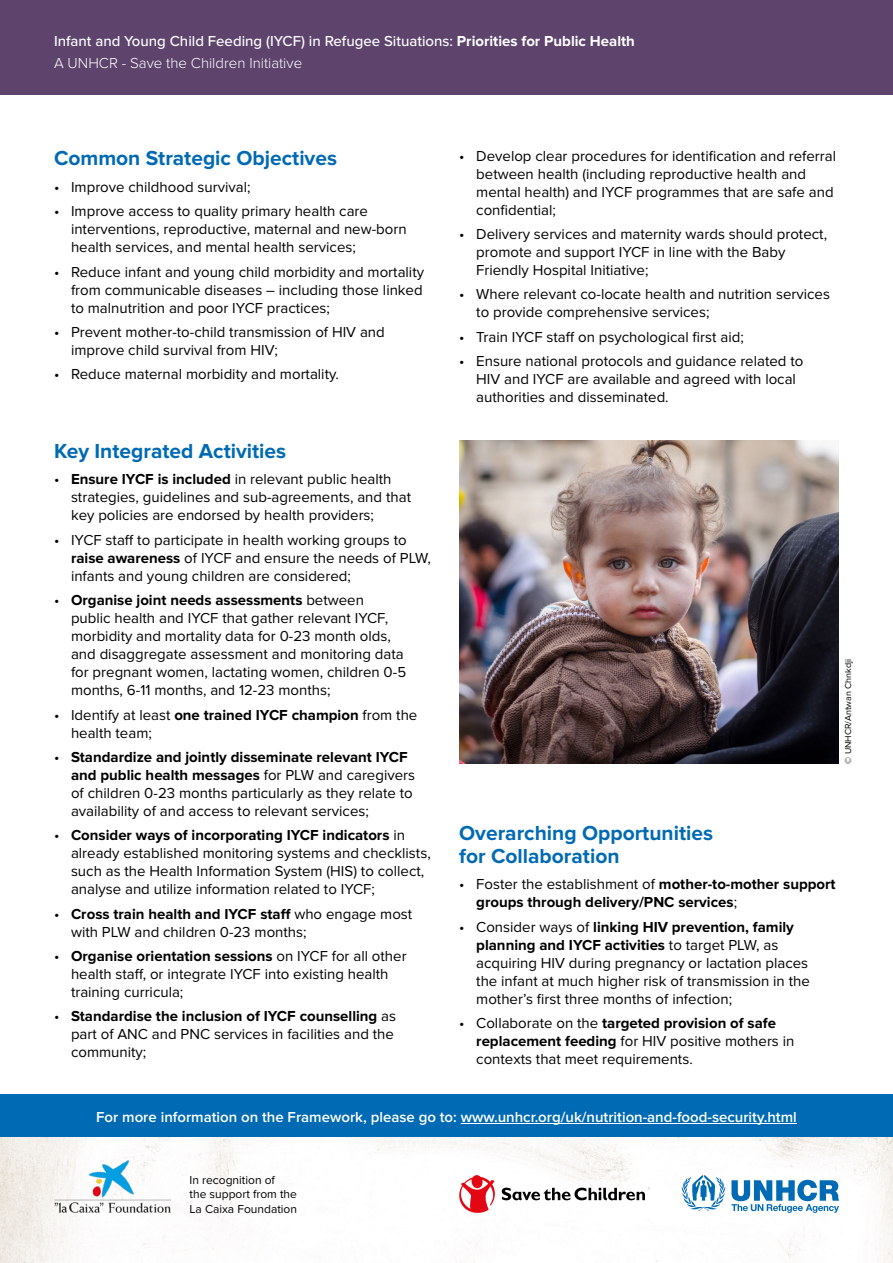
<style>
.page{position:relative;width:893px;height:1263px;background:#fff}
.page>*{position:absolute;margin:0;border:0;box-sizing:border-box;transform-origin:0 0}
.t1{font:700 21px/22.5px "Proxima Nova";color:#006ab4}
.t2{font:15px/18px "Proxima Nova";color:#000}
.t3{font:500 15px/22.5px "Proxima Nova";color:#fff}
.t4{font:600 15px "Proxima Nova";color:#fff}
.t5{font:700 15px/18px "Proxima Nova";color:#000}
.t6{font:12px/14.4px "Proxima Nova";color:#000}
.t7{font:9px "Proxima Nova";color:#000}
.s1{font-weight:700}
.s2{font-weight:300}
.s3{font-weight:400}
</style>
<div class="page">
<div style="left:0;top:0;width:893px;height:95px;background:#5e446d"></div>
<img style="left:459px;top:440px;width:380px;height:324px">
<img style="left:0;top:1137px;width:893px;height:126px">
<svg style="left:681px;top:1175px;width:158px;height:38px"></svg>
<svg style="left:459px;top:1175px;width:37px;height:38px"></svg>
<svg style="left:502px;top:1188px;width:143px;height:12px"></svg>
<div style="left:0;top:1094px;width:893px;height:43px;background:#006ab4"></div>
<hr style="left:461px;top:1123px;width:336px;height:1px;background:#fff">
<img style="left:54px;top:1161px;width:117px;height:52px">
<p class="t3" style="left:54px;top:30px;width:582px">Infant and Young Child Feeding (IYCF) in Refugee Situations: <span class="s1">Priorities for Public Health<br></span><span class="s2">A UNHCR - Save the Children Initiative</span></p>
<h1 class="t1" style="left:54px;top:148px;width:285px">Common Strategic Objectives</h1>
<p class="t2" style="left:54px;top:178px;width:198px">• Improve childhood survival;</p>
<p class="t2" style="left:71px;top:203px;width:337px;text-indent:-17px">• Improve access to quality primary health care interventions, reproductive, maternal and new-born health services, and mental health services;</p>
<p class="t2" style="left:71px;top:263px;width:355px;text-align:justify;text-indent:-17px">• Reduce infant and young child morbidity and mortality from communicable diseases – including those linked to malnutrition and poor IYCF practices;</p>
<p class="t2" style="left:71px;top:324px;width:315px;text-indent:-17px">• Prevent mother-to-child transmission of HIV and improve child survival from HIV;</p>
<p class="t2" style="left:54px;top:366px;width:287px">• Reduce maternal morbidity and mortality.</p>
<h1 class="t1" style="left:54px;top:441px;width:234px">Key Integrated Activities</h1>
<p class="t2" style="left:71px;top:471px;width:342px;text-indent:-17px">• <span class="s1">Ensure IYCF is included</span> in relevant public health strategies, guidelines and sub-agreements, and that key policies are endorsed by health providers;</p>
<p class="t2" style="left:71px;top:531px;width:361px;text-indent:-17px">• IYCF staff to participate in health working groups to <span class="s1">raise awareness</span> of IYCF and ensure the needs of PLW, infants and young children are considered;</p>
<p class="t2" style="left:71px;top:592px;width:337px;text-indent:-17px">• <span class="s1">Organise joint needs assessments</span> between public health and IYCF that gather relevant IYCF, morbidity and mortality data for 0-23 month olds, and disaggregate assessment and monitoring data for pregnant women, lactating women, children 0-5 months, 6-11 months, and 12-23 months;</p>
<p class="t2" style="left:71px;top:706px;width:348px;text-indent:-17px">• Identify at least <span class="s1">one trained IYCF champion</span> from the health team;</p>
<p class="t2" style="left:71px;top:748px;width:346px;text-indent:-17px">• <span class="s1">Standardize and jointly disseminate relevant IYCF and public health messages</span> for PLW and caregivers of children 0-23 months particularly as they relate to availability of and access to relevant services;</p>
<p class="t2" style="left:71px;top:827px;width:361px;text-indent:-17px">• <span class="s1">Consider ways of incorporating IYCF indicators</span> in already established monitoring systems and checklists, such as the Health Information System (HIS) to collect, analyse and utilize information related to IYCF;</p>
<p class="t2" style="left:71px;top:905px;width:343px;text-indent:-17px">• <span class="s1">Cross train health and IYCF staff</span> who engage most with PLW and children 0-23 months;</p>
<p class="t2" style="left:71px;top:947px;width:337px;text-indent:-17px">• <span class="s1">Organise orientation sessions</span> on IYCF for all other health staff, or integrate IYCF into existing health training curricula;</p>
<p class="t2" style="left:71px;top:1008px;width:327px;text-indent:-17px">• <span class="s1">Standardise the inclusion of IYCF counselling</span> as part of ANC and PNC services in facilities and the community;</p>
<p class="t2" style="left:476px;top:147px;width:361px;text-indent:-17px">• Develop clear procedures for identification and referral between health (including reproductive health and mental health) and IYCF programmes that are safe and confidential;</p>
<p class="t2" style="left:476px;top:226px;width:352px;text-indent:-17px">• Delivery services and maternity wards should protect, promote and support IYCF in line with the Baby<br>Friendly Hospital Initiative;</p>
<p class="t2" style="left:476px;top:286px;width:355px;text-indent:-17px">• Where relevant co-locate health and nutrition services to provide comprehensive services;</p>
<p class="t2" style="left:459px;top:328px;width:286px">• Train IYCF staff on psychological first aid;</p>
<p class="t2" style="left:476px;top:353px;width:329px;text-indent:-17px">• Ensure national protocols and guidance related to<br>HIV and IYCF are available and agreed with local authorities and disseminated.</p>
<p class="t7" style="left:843px;top:764px;width:106px;rotate:-90deg">© UNHCR/Antwan Chnkdji</p>
<h1 class="t1" style="left:459px;top:823px;width:255px">Overarching Opportunities for Collaboration</h1>
<p class="t5" style="left:476px;top:876px;width:361px;text-indent:-17px"><span class="s3">• Foster the establishment of</span> mother-to-mother support groups through delivery/PNC services<span class="s3">;</span></p>
<p class="t2" style="left:476px;top:918px;width:335px;text-indent:-17px">• Consider ways of <span class="s1">linking HIV prevention, family planning and IYCF activities</span> to target PLW, as acquiring HIV during pregnancy or lactation places the infant at much higher risk of transmission in the mother’s first three months of infection;</p>
<p class="t2" style="left:476px;top:1014px;width:320px;text-indent:-17px">• Collaborate on the <span class="s1">targeted provision of safe replacement feeding</span> for HIV positive mothers in contexts that meet requirements.</p>
<p class="t4" style="left:96px;top:1108px;width:702px">For more information on the Framework, please go to: www.unhcr.org/uk/nutrition-and-food-security.html</p>
<p class="t6" style="left:190px;top:1173px;width:109px">In recognition of<br>the support from the<br>La Caixa Foundation</p>
</div>
